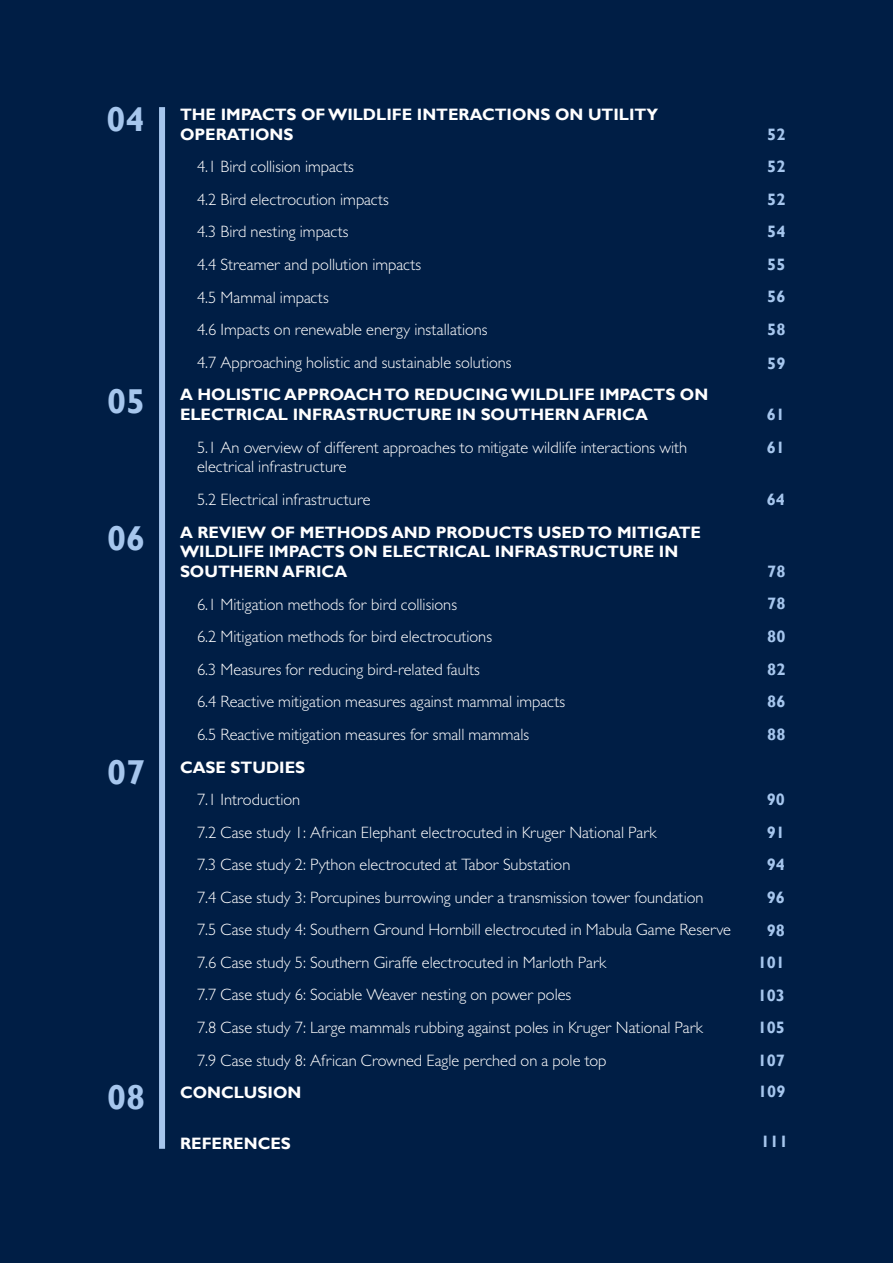
<style>
.page{position:relative;width:893px;height:1263px;background:#001e45}
.page>*{position:absolute;margin:0;border:0;box-sizing:border-box;transform-origin:0 0}
.t1{font:700 34.5px "Gill Sans";color:#a6c6ed}
.t2{font:300 16.5px/32.5px "Gill Sans";color:#fff}
.t3{font:700 16.5px/19.8px "Gill Sans";color:#fff}
.t4{font:700 16.5px/32.5px "Gill Sans";color:#a6c6ed;text-align:justify}
</style>
<div class="page">
<div style="left:159px;top:107px;width:6px;height:1042px;background:#a6c6ed"></div>
<h1 class="t1" style="left:106px;top:99px;width:40px">04</h1>
<h1 class="t1" style="left:107px;top:381px;width:40px">05</h1>
<h1 class="t1" style="left:107px;top:517px;width:40px">06</h1>
<h1 class="t1" style="left:107px;top:752px;width:40px">07</h1>
<h1 class="t1" style="left:107px;top:1077px;width:40px">08</h1>
<p class="t3" style="left:180px;top:105px;width:480px">THE IMPACTS OF WILDLIFE INTERACTIONS ON UTILITY<br>OPERATIONS</p>
<p class="t2" style="left:197px;top:150px;width:316px">4.1 Bird collision impacts<br>4.2 Bird electrocution impacts<br>4.3 Bird nesting impacts<br>4.4 Streamer and pollution impacts<br>4.5 Mammal impacts<br>4.6 Impacts on renewable energy installations<br>4.7 Approaching holistic and sustainable solutions</p>
<p class="t3" style="left:180px;top:385px;width:530px">A HOLISTIC APPROACH TO REDUCING WILDLIFE IMPACTS ON<br>ELECTRICAL INFRASTRUCTURE IN SOUTHERN AFRICA</p>
<p class="t2" style="left:197px;top:437px;width:492px;line-height:19.8px">5.1 An overview of different approaches to mitigate wildlife interactions with electrical infrastructure</p>
<p class="t2" style="left:197px;top:483px;width:175px">5.2 Electrical infrastructure</p>
<p class="t3" style="left:180px;top:522px;width:523px">A REVIEW OF METHODS AND PRODUCTS USED TO MITIGATE<br>WILDLIFE IMPACTS ON ELECTRICAL INFRASTRUCTURE IN<br>SOUTHERN AFRICA</p>
<p class="t2" style="left:197px;top:588px;width:370px">6.1 Mitigation methods for bird collisions<br>6.2 Mitigation methods for bird electrocutions<br>6.3 Measures for reducing bird-related faults<br>6.4 Reactive mitigation measures against mammal impacts 6.5 Reactive mitigation measures for small mammals</p>
<p class="t3" style="left:180px;top:757px;width:127px">CASE STUDIES</p>
<p class="t2" style="left:197px;top:783px;width:536px">7.1 Introduction<br>7.2 Case study 1: African Elephant electrocuted in Kruger National Park<br>7.3 Case study 2: Python electrocuted at Tabor Substation<br>7.4 Case study 3: Porcupines burrowing under a transmission tower foundation<br>7.5 Case study 4: Southern Ground Hornbill electrocuted in Mabula Game Reserve 7.6 Case study 5: Southern Giraffe electrocuted in Marloth Park<br>7.7 Case study 6: Sociable Weaver nesting on power poles<br>7.8 Case study 7: Large mammals rubbing against poles in Kruger National Park<br>7.9 Case study 8: African Crowned Eagle perched on a pole top</p>
<p class="t3" style="left:180px;top:1083px;width:123px">CONCLUSION</p>
<p class="t3" style="left:180px;top:1134px;width:112px">REFERENCES</p>
<p class="t4" style="left:767px;top:118px;width:20px">52<br>52<br>52<br>54<br>55<br>56<br>58<br>59</p>
<p class="t4" style="left:767px;top:399px;width:20px">61<br>61</p>
<p class="t4" style="left:767px;top:483px;width:20px">64</p>
<p class="t4" style="left:767px;top:555px;width:20px">78<br>78<br>80<br>82<br>86<br>88</p>
<p class="t4" style="left:758px;top:784px;width:29px;text-align:center">90<br>91<br>94<br>96<br>98<br>101<br>103<br>105<br>107</p>
<p class="t4" style="left:758px;top:1075px;width:29px">109</p>
<p class="t4" style="left:761px;top:1126px;width:29px">111</p>
</div>
